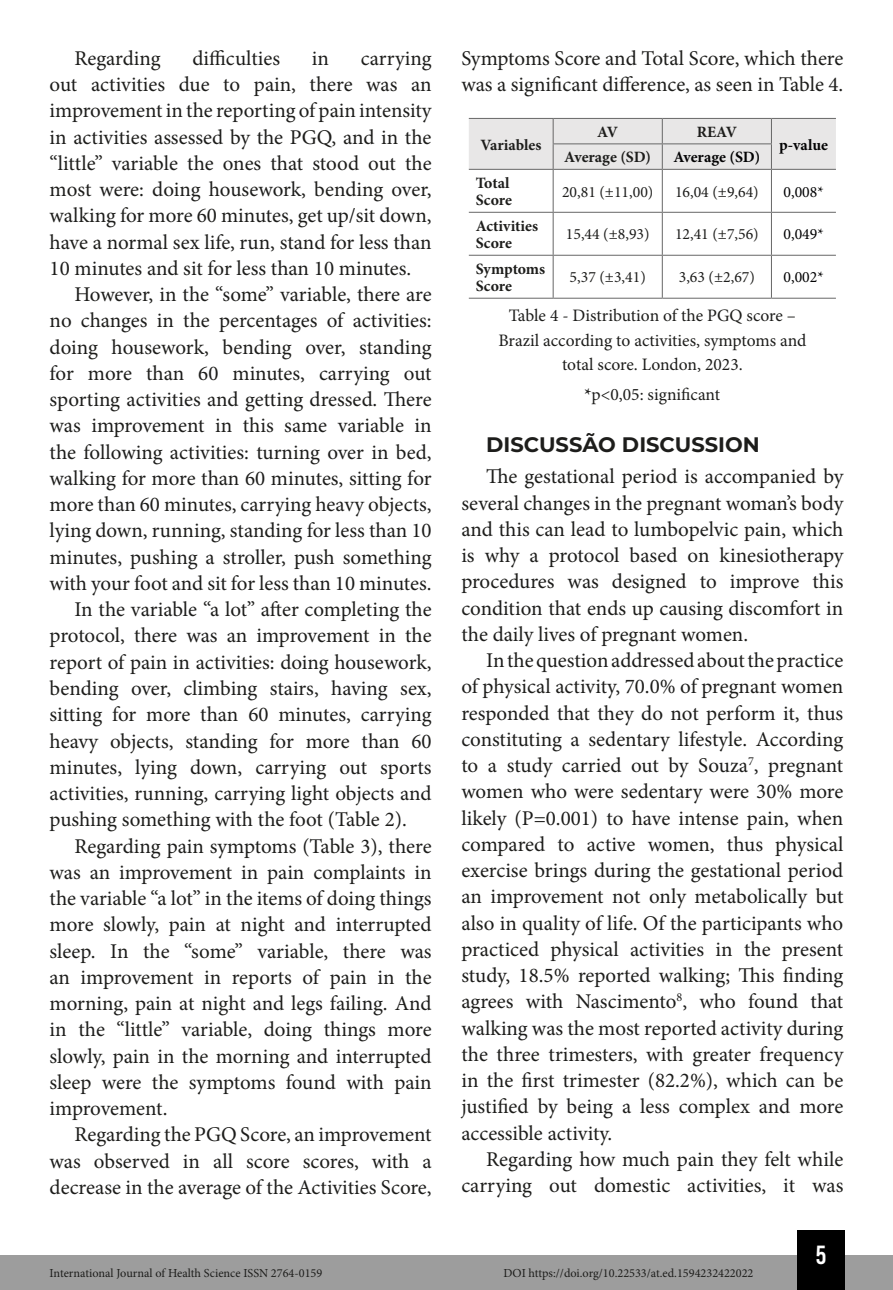
<style>
.page{position:relative;width:893px;height:1290px;background:#fff}
.page>*{position:absolute;margin:0;border:0;box-sizing:border-box;transform-origin:0 0}
.t1{font:26.25px "Bebas Kai";color:#fff}
.t2{font:21px/26.2px "Minion Pro";color:#1d1d1b;text-align:justify}
.t3{font:700 21px "Montserrat";color:#1d1d1b}
.t4{font:17.5px/24.5px "Minion Pro";color:#1d1d1b;text-align:center}
.t5{font:15.75px "Minion Pro";color:#1d1d1b}
.t6{font:700 15.75px/17.5px "Minion Pro";letter-spacing:-.005em;color:#1d1d1b}
.t7{font:700 15.75px "Minion Pro";color:#020203}
.t8{font:15.75px "Minion Pro";color:#020203}
.t9{font:12.25px "Minion Pro";color:#1d1d1b}
.s1{font-weight:700}
</style>
<div class="page">
<div style="left:0;top:1255px;width:893px;height:35px;background:#9d9d9d"></div>
<div style="left:797px;top:1230px;width:48px;height:60px;background:#000"></div>
<svg style="left:469px;top:118px;width:367px;height:51px;background:#e2e1e1"></svg>
<hr style="left:469px;top:169px;width:84px;height:1px;background:#676767">
<hr style="left:553px;top:169px;width:109px;height:1px;background:#676767">
<hr style="left:553px;top:170px;width:1px;height:42px;background:#676767">
<hr style="left:662px;top:169px;width:109px;height:1px;background:#676767">
<hr style="left:662px;top:170px;width:1px;height:42px;background:#676767">
<hr style="left:771px;top:169px;width:65px;height:1px;background:#676767">
<hr style="left:771px;top:170px;width:1px;height:42px;background:#676767">
<hr style="left:469px;top:212px;width:84px;height:1px;background:#676767">
<hr style="left:553px;top:212px;width:109px;height:1px;background:#676767">
<hr style="left:553px;top:213px;width:1px;height:42px;background:#676767">
<hr style="left:662px;top:212px;width:109px;height:1px;background:#676767">
<hr style="left:662px;top:213px;width:1px;height:42px;background:#676767">
<hr style="left:771px;top:212px;width:65px;height:1px;background:#676767">
<hr style="left:771px;top:213px;width:1px;height:42px;background:#676767">
<hr style="left:469px;top:255px;width:84px;height:1px;background:#676767">
<hr style="left:553px;top:255px;width:109px;height:1px;background:#676767">
<hr style="left:553px;top:256px;width:1px;height:42px;background:#676767">
<hr style="left:662px;top:255px;width:109px;height:1px;background:#676767">
<hr style="left:662px;top:256px;width:1px;height:42px;background:#676767">
<hr style="left:771px;top:255px;width:65px;height:1px;background:#676767">
<hr style="left:771px;top:256px;width:1px;height:42px;background:#676767">
<hr style="left:469px;top:298px;width:84px;height:1px;background:#676767">
<hr style="left:553px;top:298px;width:109px;height:1px;background:#676767">
<hr style="left:662px;top:298px;width:109px;height:1px;background:#676767">
<hr style="left:771px;top:298px;width:65px;height:1px;background:#676767">
<p class="t2" style="left:74px;top:45px;width:88px">Regarding</p>
<p class="t2" style="left:192px;top:45px;width:89px">difficulties</p>
<p class="t2" style="left:312px;top:45px;width:19px">in</p>
<p class="t2" style="left:361px;top:45px;width:72px">carrying</p>
<p class="t2" style="left:50px;top:71px;width:383px">out activities due to pain, there was an</p>
<p class="t2" style="left:50px;top:98px;width:383px">improvement in the reporting of pain intensity</p>
<p class="t2" style="left:50px;top:124px;width:383px">in activities assessed by the PGQ, and in the</p>
<p class="t2" style="left:50px;top:150px;width:384px">“little” variable the ones that stood out the</p>
<p class="t2" style="left:50px;top:176px;width:383px">most were: doing housework, bending over,</p>
<p class="t2" style="left:50px;top:203px;width:383px">walking for more 60 minutes, get up/sit down,</p>
<p class="t2" style="left:50px;top:229px;width:383px">have a normal sex life, run, stand for less than</p>
<p class="t2" style="left:50px;top:255px;width:363px">10 minutes and sit for less than 10 minutes.</p>
<p class="t2" style="left:74px;top:281px;width:359px">However, in the “some” variable, there are</p>
<p class="t2" style="left:50px;top:308px;width:383px">no changes in the percentages of activities:</p>
<p class="t2" style="left:50px;top:334px;width:383px">doing housework, bending over, standing</p>
<p class="t2" style="left:50px;top:360px;width:384px">for more than 60 minutes, carrying out</p>
<p class="t2" style="left:50px;top:386px;width:383px">sporting activities and getting dressed. There</p>
<p class="t2" style="left:50px;top:413px;width:383px">was improvement in this same variable in</p>
<p class="t2" style="left:50px;top:439px;width:383px">the following activities: turning over in bed,</p>
<p class="t2" style="left:50px;top:465px;width:383px">walking for more than 60 minutes, sitting for</p>
<p class="t2" style="left:50px;top:491px;width:383px">more than 60 minutes, carrying heavy objects,</p>
<p class="t2" style="left:50px;top:518px;width:384px">lying down, running, standing for less than 10</p>
<p class="t2" style="left:50px;top:544px;width:384px">minutes, pushing a stroller, push something</p>
<p class="t2" style="left:50px;top:570px;width:383px">with your foot and sit for less than 10 minutes.</p>
<p class="t2" style="left:74px;top:596px;width:359px">In the variable “a lot” after completing the</p>
<p class="t2" style="left:50px;top:623px;width:383px">protocol, there was an improvement in the</p>
<p class="t2" style="left:50px;top:649px;width:383px">report of pain in activities: doing housework,</p>
<p class="t2" style="left:50px;top:675px;width:383px">bending over, climbing stairs, having sex,</p>
<p class="t2" style="left:50px;top:701px;width:383px">sitting for more than 60 minutes, carrying</p>
<p class="t2" style="left:50px;top:728px;width:384px">heavy objects, standing for more than 60</p>
<p class="t2" style="left:50px;top:754px;width:383px">minutes, lying down, carrying out sports</p>
<p class="t2" style="left:50px;top:780px;width:383px">activities, running, carrying light objects and</p>
<p class="t2" style="left:50px;top:806px;width:359px">pushing something with the foot (Table 2).</p>
<p class="t2" style="left:74px;top:833px;width:359px">Regarding pain symptoms (Table 3), there</p>
<p class="t2" style="left:50px;top:859px;width:383px">was an improvement in pain complaints in</p>
<p class="t2" style="left:50px;top:885px;width:383px">the variable “a lot” in the items of doing things</p>
<p class="t2" style="left:50px;top:911px;width:383px">more slowly, pain at night and interrupted</p>
<p class="t2" style="left:50px;top:938px;width:383px">sleep. In the “some” variable, there was</p>
<p class="t2" style="left:50px;top:964px;width:383px">an improvement in reports of pain in the</p>
<p class="t2" style="left:50px;top:990px;width:383px">morning, pain at night and legs failing. And</p>
<p class="t2" style="left:50px;top:1016px;width:383px">in the “little” variable, doing things more</p>
<p class="t2" style="left:50px;top:1043px;width:384px">slowly, pain in the morning and interrupted</p>
<p class="t2" style="left:50px;top:1069px;width:383px">sleep were the symptoms found with pain</p>
<p class="t2" style="left:50px;top:1095px;width:119px">improvement.</p>
<p class="t2" style="left:74px;top:1121px;width:359px">Regarding the PGQ Score, an improvement</p>
<p class="t2" style="left:50px;top:1148px;width:384px">was observed in all score scores, with a</p>
<p class="t2" style="left:50px;top:1174px;width:383px">decrease in the average of the Activities Score,</p>
<p class="t2" style="left:461px;top:45px;width:384px">Symptoms Score and Total Score, which there was a significant difference, as seen in Table 4.</p>
<p class="t6" style="left:480px;top:136px;width:62px">Variables</p>
<p class="t6" style="left:597px;top:123px;width:22px">AV</p>
<p class="t6" style="left:697px;top:123px;width:42px">REAV</p>
<p class="t6" style="left:564px;top:148px;width:88px">Average (SD)</p>
<p class="t7" style="left:673px;top:146px;width:88px">Average (SD)</p>
<p class="t7" style="left:779px;top:133px;width:50px">p-value</p>
<p class="t6" style="left:476px;top:174px;width:38px">Total<br>Score</p>
<p class="t5" style="left:562px;top:181px;width:93px">20,81 (±11,00)</p>
<p class="t5" style="left:675px;top:181px;width:85px">16,04 (±9,64)</p>
<p class="t8" style="left:784px;top:181px;width:42px">0,008*</p>
<p class="t6" style="left:476px;top:217px;width:64px">Activities<br>Score</p>
<p class="t5" style="left:566px;top:224px;width:85px">15,44 (±8,93)</p>
<p class="t5" style="left:675px;top:224px;width:85px">12,41 (±7,56)</p>
<p class="t8" style="left:784px;top:224px;width:42px">0,049*</p>
<p class="t6" style="left:476px;top:260px;width:71px">Symptoms<br>Score</p>
<p class="t5" style="left:570px;top:267px;width:78px">5,37 (±3,41)</p>
<p class="t5" style="left:679px;top:267px;width:78px">3,63 (±2,67)</p>
<p class="t8" style="left:784px;top:267px;width:42px">0,002*</p>
<p class="t4" style="left:498px;top:303px;width:310px">Table 4 - Distribution of the PGQ score –<br>Brazil according to activities, symptoms and total score. London, 2023.</p>
<p class="t4" style="left:585px;top:382px;width:137px"><span class="s1">*</span>p&lt;0,05: significant</p>
<p class="t3" style="left:486px;top:429px;width:275px">DISCUSSÃO DISCUSSION</p>
<p class="t2" style="left:461px;top:463px;width:384px;text-indent:25px">The gestational period is accompanied by several changes in the pregnant woman’s body and this can lead to lumbopelvic pain, which is why a protocol based on kinesiotherapy procedures was designed to improve this condition that ends up causing discomfort in the daily lives of pregnant women.</p>
<p class="t2" style="left:461px;top:647px;width:384px;text-indent:25px">In the question addressed about the practice of physical activity, 70.0% of pregnant women responded that they do not perform it, thus constituting a sedentary lifestyle. According to a study carried out by Souza<sup>7</sup>, pregnant women who were sedentary were 30% more likely (P=0.001) to have intense pain, when compared to active women, thus physical exercise brings during the gestational period an improvement not only metabolically but also in quality of life. Of the participants who practiced physical activities in the present study, 18.5% reported walking; This finding agrees with Nascimento<sup>8</sup>, who found that walking was the most reported activity during the three trimesters, with greater frequency in the first trimester (82.2%), which can be justified by being a less complex and more accessible activity.</p>
<p class="t2" style="left:461px;top:1146px;width:384px;text-align:right">Regarding how much pain they felt while carrying out domestic activities, it was</p>
<p class="t1" style="left:816px;top:1241px;width:12px">5</p>
<p class="t9" style="left:50px;top:1265px;width:274px">International Journal of Health Science ISSN 2764-0159</p>
<p class="t9" style="left:503px;top:1265px;width:252px">DOI https://doi.org/10.22533/at.ed.1594232422022</p>
</div>
